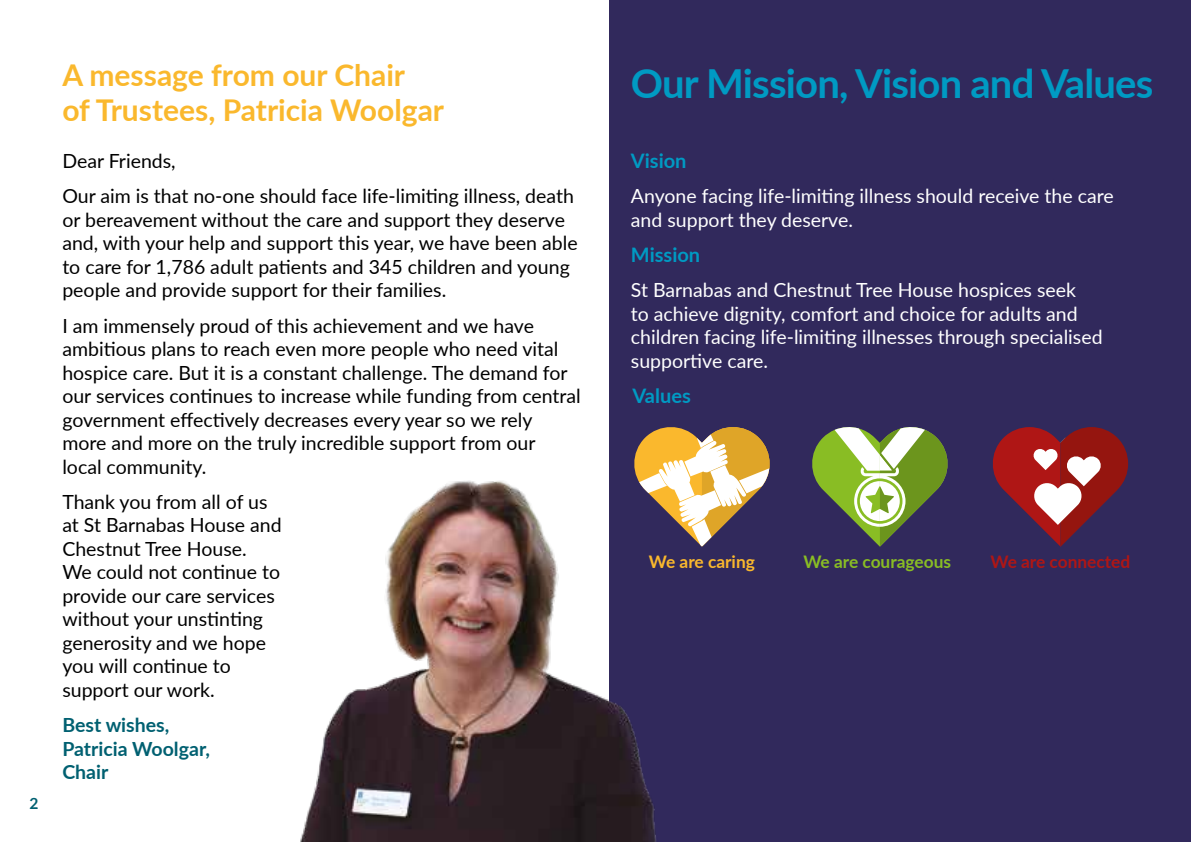
<style>
.page{position:relative;width:1191px;height:842px;background:#fff}
.page>*{position:absolute;margin:0;border:0;box-sizing:border-box;transform-origin:0 0}
.t1{font:700 40px "Lato";letter-spacing:-.02em;color:#009ac3}
.t2{font:700 30px/35.2px "Lato";color:#fab82d}
.t3{font:700 20px "Lato";color:#009ac3}
.t4{font:19.6px/23.4px "Lato";color:#000}
.t5{font:19.6px/23.4px "Lato";color:#fff}
.t6{font:700 19.6px/23.4px "Lato";color:#006071}
.t7{font:700 17.4px "Lato";color:#89bd24}
.t8{font:700 17.4px "Lato";color:#af1615}
.t9{font:700 17.4px "Lato";color:#fab82d}
.t10{font:700 15.6px "Lato";color:#006071}
</style>
<div class="page">
<div style="left:609px;top:0;width:582px;height:842px;background:#31295c"></div>
<svg style="left:646px;top:427px;width:124px;height:120px"></svg>
<svg style="left:812px;top:427px;width:136px;height:120px"></svg>
<svg style="left:993px;top:427px;width:135px;height:120px"></svg>
<img style="left:300px;top:437px;width:395px;height:405px">
<p class="t10" style="left:30px;top:792px;width:10px">2</p>
<h2 class="t2" style="left:62px;top:56px;width:383px">A message from our Chair<br>of Trustees, Patricia Woolgar</h2>
<p class="t4" style="left:62px;top:143px;width:513px;line-height:35.2px">Dear Friends,<br>Our aim is that no-one should face life-limiting illness, death</p>
<p class="t4" style="left:62px;top:207px;width:517px">or bereavement without the care and support they deserve and, with your help and support this year, we have been able to care for 1,786 adult patients and 345 children and young people and provide support for their families.</p>
<p class="t4" style="left:62px;top:313px;width:520px">I am immensely proud of this achievement and we have ambitious plans to reach even more people who need vital hospice care. But it is a constant challenge. The demand for our services continues to increase while funding from central government effectively decreases every year so we rely more and more on the truly incredible support from our<br>local community.</p>
<p class="t4" style="left:62px;top:489px;width:221px">Thank you from all of us at St Barnabas House and<br>Chestnut Tree House.<br>We could not continue to provide our care services without your unstinting generosity and we hope you will continue to support our work.</p>
<p class="t6" style="left:62px;top:712px;width:149px">Best wishes,<br>Patricia Woolgar,<br>Chair</p>
<h1 class="t1" style="left:631px;top:54px;width:524px">Our Mission, Vision and Values</h1>
<p class="t3" style="left:631px;top:146px;width:57px">Vision</p>
<p class="t5" style="left:631px;top:184px;width:484px">Anyone facing life-limiting illness should receive the care and support they deserve.</p>
<p class="t3" style="left:631px;top:240px;width:71px">Mission</p>
<p class="t5" style="left:631px;top:278px;width:473px">St Barnabas and Chestnut Tree House hospices seek<br>to achieve dignity, comfort and choice for adults and children facing life-limiting illnesses through specialised supportive care.</p>
<p class="t3" style="left:632px;top:381px;width:60px">Values</p>
<p class="t9" style="left:649px;top:548px;width:107px">We are caring</p>
<p class="t7" style="left:803px;top:548px;width:149px">We are courageous</p>
<p class="t8" style="left:990px;top:548px;width:141px">We are connected</p>
</div>
